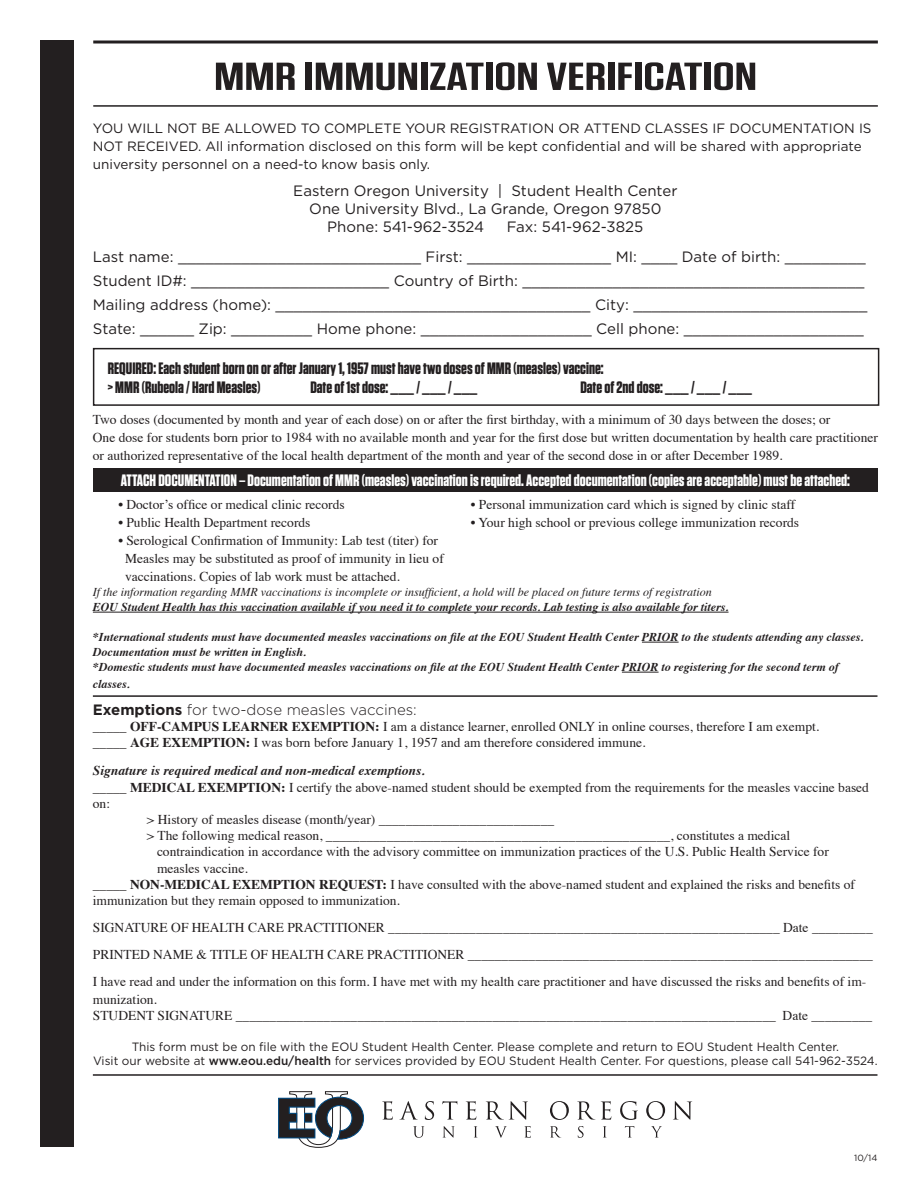
<style>
.page{position:relative;width:918px;height:1188px;background:#fff}
.page>*{position:absolute;margin:0;border:0;box-sizing:border-box;transform-origin:0 0}
.t1{font:600 39px "Tungsten";color:#231f20;scale:1.5 1}
.t2{font:700 16.5px/19.8px "Tungsten";color:#231f20}
.t3{font:700 16.5px "Tungsten";color:#fff}
.t4{font:15px "Gotham";color:#231f20}
.t5{font:300 15px "Gotham";color:#231f20}
.t6{font:13.5px/18px "Times";color:#231f20}
.t7{font:13.5px/18px "Gotham";color:#231f20}
.t8{font:italic 700 13.5px "Times";color:#231f20}
.t9{font:italic 700 12px/15px "Times";color:#231f20}
.t10{font:12px "Gotham";color:#231f20}
.t11{font:italic 12px "Times";color:#231f20}
.t12{font:9px "Gotham";color:#231f20}
.s1{font-weight:700}
.s2{font-weight:500}
</style>
<div class="page">
<hr style="left:93px;top:612px;width:636px;height:1px;background:#231f20">
<hr style="left:642px;top:642px;width:37px;height:1px;background:#231f20">
<hr style="left:622px;top:672px;width:37px;height:1px;background:#231f20">
<div style="left:93px;top:348px;width:786px;height:58px;border:2px solid #231f20"></div>
<div style="left:93px;top:468px;width:785px;height:23px;background:#231f20"></div>
<hr style="left:93px;top:695px;width:785px;height:2px;background:#231f20">
<hr style="left:93px;top:1074px;width:785px;height:2px;background:#231f20">
<svg style="left:278px;top:1091px;width:86px;height:57px"></svg>
<svg style="left:382px;top:1101px;width:11px;height:19px"></svg>
<svg style="left:399px;top:1101px;width:19px;height:19px"></svg>
<svg style="left:425px;top:1101px;width:9px;height:19px"></svg>
<svg style="left:442px;top:1101px;width:15px;height:19px"></svg>
<svg style="left:466px;top:1101px;width:10px;height:19px"></svg>
<svg style="left:486px;top:1101px;width:42px;height:19px"></svg>
<svg style="left:550px;top:1101px;width:19px;height:19px"></svg>
<svg style="left:577px;top:1101px;width:18px;height:19px"></svg>
<svg style="left:601px;top:1101px;width:10px;height:19px"></svg>
<svg style="left:620px;top:1101px;width:18px;height:19px"></svg>
<svg style="left:646px;top:1101px;width:19px;height:19px"></svg>
<svg style="left:673px;top:1101px;width:19px;height:19px"></svg>
<svg style="left:413px;top:1126px;width:11px;height:12px"></svg>
<svg style="left:443px;top:1126px;width:12px;height:12px"></svg>
<svg style="left:474px;top:1126px;width:4px;height:12px"></svg>
<svg style="left:495px;top:1126px;width:12px;height:12px"></svg>
<svg style="left:524px;top:1126px;width:7px;height:12px"></svg>
<svg style="left:550px;top:1126px;width:11px;height:12px"></svg>
<svg style="left:578px;top:1126px;width:6px;height:12px"></svg>
<svg style="left:603px;top:1126px;width:4px;height:12px"></svg>
<svg style="left:625px;top:1126px;width:9px;height:12px"></svg>
<svg style="left:651px;top:1126px;width:11px;height:12px"></svg>
<svg style="left:93px;top:40px;width:785px;height:4px"></svg>
<hr style="left:93px;top:105px;width:785px;height:2px;background:#231f20">
<div style="left:40px;top:40px;width:34px;height:1107px;background:#231f20"></div>
<p class="t1" style="left:214px;top:56px;width:364px">MMR IMMUNIZATION VERIFICATION</p>
<p class="t7" style="left:93px;top:119px;width:780px">YOU WILL NOT BE ALLOWED TO COMPLETE YOUR REGISTRATION OR ATTEND CLASSES IF DOCUMENTATION IS<br>NOT RECEIVED. All information disclosed on this form will be kept confidential and will be shared with appropriate university personnel on a need-to know basis only.</p>
<p class="t4" style="left:293px;top:181px;width:386px">Eastern Oregon University | Student Health Center</p>
<p class="t4" style="left:309px;top:199px;width:354px">One University Blvd., La Grande, Oregon 97850</p>
<p class="t4" style="left:327px;top:217px;width:159px">Phone: 541-962-3524</p>
<p class="t4" style="left:507px;top:217px;width:138px">Fax: 541-962-3825</p>
<p class="t4" style="left:93px;top:247px;width:774px">Last name: ___________________________ First: ________________ MI: ____ Date of birth: _________</p>
<p class="t4" style="left:93px;top:271px;width:773px">Student ID#: ______________________ Country of Birth: ______________________________________</p>
<p class="t4" style="left:93px;top:295px;width:776px">Mailing address (home): ___________________________________ City: __________________________</p>
<p class="t4" style="left:93px;top:319px;width:772px">State: ______ Zip: _________ Home phone: ___________________ Cell phone: ____________________</p>
<p class="t2" style="left:108px;top:358px;width:497px">REQUIRED: Each student born on or after January 1, 1957 must have two doses of MMR (measles) vaccine: &gt; MMR (Rubeola / Hard Measles)</p>
<p class="t2" style="left:310px;top:378px;width:169px">Date of 1st dose: ___ / ___ / ___</p>
<p class="t2" style="left:580px;top:378px;width:173px">Date of 2nd dose: ___ / ___ / ___</p>
<p class="t6" style="left:93px;top:409px;width:739px">Two doses (documented by month and year of each dose) on or after the first birthday, with a minimum of 30 days between the doses; or</p>
<p class="t6" style="left:93px;top:427px;width:787px">One dose for students born prior to 1984 with no available month and year for the first dose but written documentation by health care practitioner or authorized representative of the local health department of the month and year of the second dose in or after December 1989.</p>
<p class="t3" style="left:121px;top:472px;width:731px">ATTACH DOCUMENTATION – Documentation of MMR (measles) vaccination is required. Accepted documentation (copies are acceptable) must be attached:</p>
<p class="t6" style="left:118px;top:495px;width:228px">• Doctor’s office or medical clinic records</p>
<p class="t6" style="left:471px;top:495px;width:326px">• Personal immunization card which is signed by clinic staff</p>
<p class="t6" style="left:118px;top:513px;width:194px">• Public Health Department records</p>
<p class="t6" style="left:471px;top:513px;width:330px">• Your high school or previous college immunization records</p>
<p class="t6" style="left:118px;top:531px;width:321px">• Serological Confirmation of Immunity: Lab test (titer) for</p>
<p class="t6" style="left:125px;top:549px;width:320px">Measles may be substituted as proof of immunity in lieu of</p>
<p class="t6" style="left:125px;top:567px;width:276px">vaccinations. Copies of lab work must be attached.</p>
<p class="t11" style="left:93px;top:582px;width:620px">If the information regarding MMR vaccinations is incomplete or insufficient, a hold will be placed on future terms of registration</p>
<p class="t9" style="left:93px;top:599px;width:637px">EOU Student Health has this vaccination available if you need it to complete your records. Lab testing is also available for titers.</p>
<p class="t9" style="left:93px;top:629px;width:772px">*International students must have documented measles vaccinations on file at the EOU Student Health Center PRIOR to the students attending any classes.<br>Documentation must be written in English.</p>
<p class="t9" style="left:93px;top:658px;width:748px;line-height:16.5px">*Domestic students must have documented measles vaccinations on file at the EOU Student Health Center PRIOR to registering for the second term of classes.</p>
<p class="t5" style="left:93px;top:700px;width:325px"><span class="s1">Exemptions</span> for two-dose measles vaccines:</p>
<p class="t6" style="left:93px;top:716px;width:728px">_____ <span class="s1">OFF-CAMPUS LEARNER EXEMPTION:</span> I am a distance learner, enrolled ONLY in online courses, therefore I am exempt.</p>
<p class="t6" style="left:93px;top:733px;width:554px">_____ <span class="s1">AGE EXEMPTION:</span> I was born before January 1, 1957 and am therefore considered immune.</p>
<p class="t8" style="left:93px;top:758px;width:333px">Signature is required medical and non-medical exemptions.</p>
<p class="t6" style="left:93px;top:778px;width:778px;line-height:16.2px">_____ <span class="s1">MEDICAL EXEMPTION:</span> I certify the above-named student should be exempted from the requirements for the measles vaccine based on:</p>
<p class="t6" style="left:147px;top:809px;width:409px">&gt; History of measles disease (month/year) __________________________</p>
<p class="t6" style="left:147px;top:826px;width:645px">&gt; The following medical reason, ___________________________________________________, constitutes a medical</p>
<p class="t6" style="left:157px;top:842px;width:673px">contraindication in accordance with the advisory committee on immunization practices of the U.S. Public Health Service for</p>
<p class="t6" style="left:157px;top:858px;width:92px">measles vaccine.</p>
<p class="t6" style="left:93px;top:875px;width:764px;line-height:16.2px">_____ <span class="s1">NON-MEDICAL EXEMPTION REQUEST:</span> I have consulted with the above-named student and explained the risks and benefits of immunization but they remain opposed to immunization.</p>
<p class="t6" style="left:93px;top:917px;width:781px">SIGNATURE OF HEALTH CARE PRACTITIONER __________________________________________________________ Date _________</p>
<p class="t6" style="left:93px;top:944px;width:781px">PRINTED NAME &amp; TITLE OF HEALTH CARE PRACTITIONER ____________________________________________________________</p>
<p class="t6" style="left:93px;top:971px;width:775px">I have read and under the information on this form. I have met with my health care practitioner and have discussed the risks and benefits of im&shy;munization.</p>
<p class="t6" style="left:93px;top:1006px;width:781px">STUDENT SIGNATURE ________________________________________________________________________________ Date _________</p>
<p class="t10" style="left:132px;top:1039px;width:709px">This form must be on file with the EOU Student Health Center. Please complete and return to EOU Student Health Center.</p>
<p class="t10" style="left:93px;top:1053px;width:786px">Visit our website at <span class="s2">www.eou.edu/health</span> for services provided by EOU Student Health Center. For questions, please call 541-962-3524.</p>
<p class="t12" style="left:854px;top:1152px;width:25px">10/14</p>
</div>
